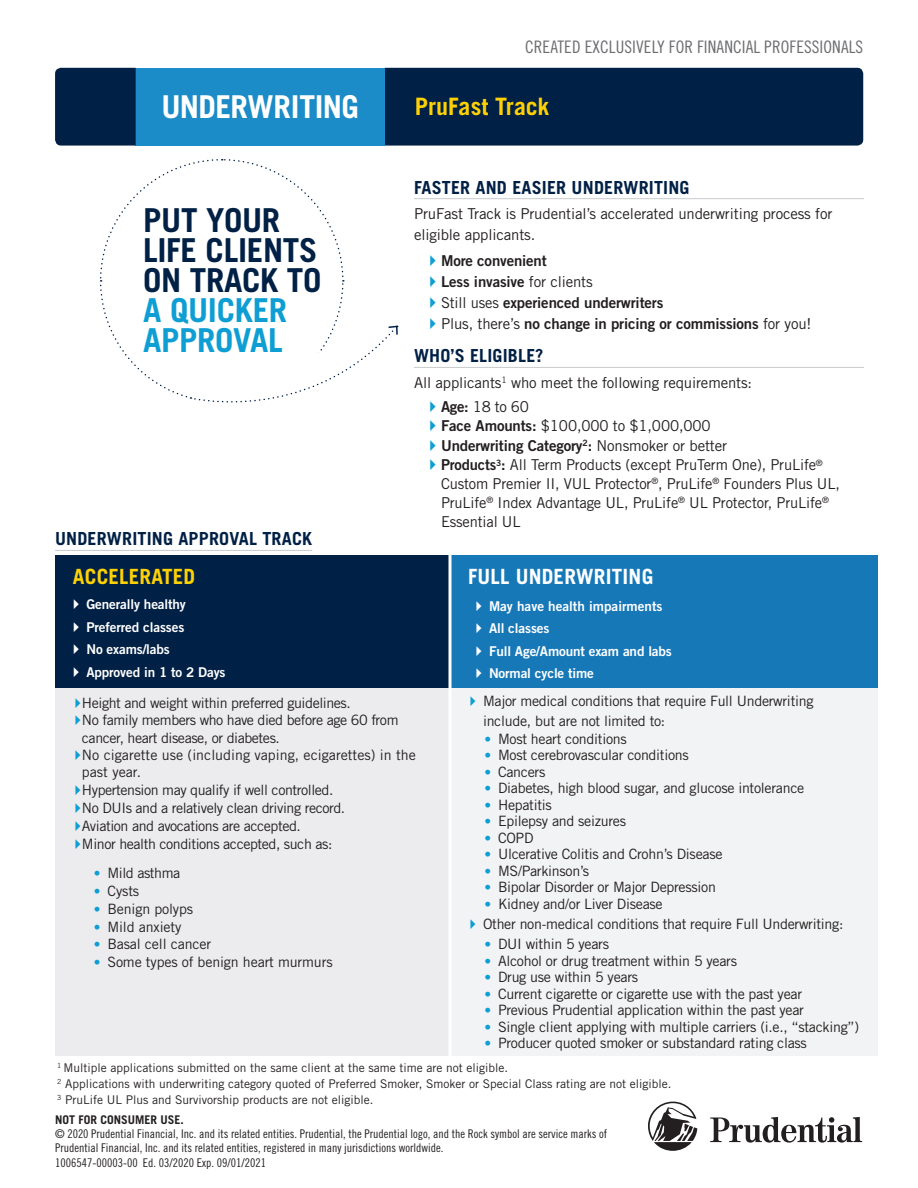
<style>
.page{position:relative;width:918px;height:1188px;background:#fff}
.page>*{position:absolute;margin:0;border:0;box-sizing:border-box;transform-origin:0 0}
.H1_-_head__blue{font:700 33px/30px "Trade Gothic LT Std";letter-spacing:-.01em;color:#002045}
.t1{font:700 31.5px "Trade Gothic LT Std";letter-spacing:-.015em;color:#fff}
.t2{font:700 24px "Trade Gothic LT Std";color:#fed105}
.H3_-_Table_-_Head{font:700 21px "Trade Gothic LT Std";letter-spacing:.01em;color:#fff}
.H3_-_Table_-_Head-2{font:700 21px "Trade Gothic LT Std";letter-spacing:.01em;color:#fed105}
.H2_-_head__dk_blue_w{font:700 18px "Trade Gothic LT Std";letter-spacing:.01em;color:#002045}
.t3{font:17.25px "Trade Gothic LT Std Cn 18";letter-spacing:.005em;color:#6c6d70}
.body{font:15px/18.8px "Trade Gothic LT Std";letter-spacing:-.01em;color:#231f20}
.t4{font:15px "Trade Gothic LT Std Bd 2";letter-spacing:-.01em;color:#231f20}
.t5{font:14.25px/17.1px "Trade Gothic LT Std";letter-spacing:-.02em;color:#231f20}
.t6{font:14.25px/17.1px "Trade Gothic LT Std";color:#231f20}
.t7{font:13.5px "Trade Gothic LT Std Bd 2";letter-spacing:-.01em;color:#fff}
.t8{font:12px/14.4px "Trade Gothic LT Std Cn 18";color:#231f20}
.t9{font:12px "Trade Gothic LT Std";color:#231f20}
.t10{font:700 12px "Trade Gothic LT Std";color:#231f20}
.s1{color:#0e9ed3}
.s2{font-family:"Trade Gothic LT Std"}
.s3{font-family:"Trade Gothic LT Std Bd 2"}
.s4{font-size:13.5px;color:#0e9ed3}
</style>
<div class="page">
<hr style="left:414px;top:367px;width:450px;height:1px;background:#c9cacc">
<div style="left:385px;top:68px;width:478px;height:78px;background:#002045"></div>
<div style="left:136px;top:68px;width:249px;height:78px;background:#1b8cc7"></div>
<div style="left:55px;top:68px;width:81px;height:78px;background:#002045"></div>
<div style="left:55px;top:555px;width:395px;height:133px;background:#002045"></div>
<div style="left:450px;top:555px;width:428px;height:133px;background:#1778b8"></div>
<div style="left:55px;top:688px;width:395px;height:368px;background:#ececee"></div>
<div style="left:450px;top:688px;width:428px;height:368px;background:#f2f3f4"></div>
<svg style="left:448px;top:555px;width:4px;height:133px"></svg>
<hr style="left:448px;top:688px;width:4px;height:368px;background:#fff">
<hr style="left:414px;top:198px;width:450px;height:1px;background:#c9cacc">
<hr style="left:55px;top:550px;width:257px;height:1px;background:#c9cacc">
<svg style="left:100px;top:159px;width:299px;height:244px"></svg>
<svg style="left:648px;top:1102px;width:214px;height:49px"></svg>
<p class="t3" style="left:525px;top:37px;width:340px">CREATED EXCLUSIVELY FOR FINANCIAL PROFESSIONALS</p>
<h1 class="t1" style="left:162px;top:87px;width:199px">UNDERWRITING</h1>
<h1 class="t2" style="left:415px;top:92px;width:136px">PruFast Track</h1>
<h1 class="H1_-_head__blue" style="left:143px;top:205px;width:180px">PUT YOUR<br>LIFE CLIENTS<br>ON TRACK TO<br><span class="s1">A QUICKER<br>APPROVAL</span></h1>
<h2 class="H2_-_head__dk_blue_w" style="left:55px;top:528px;width:259px">UNDERWRITING APPROVAL TRACK</h2>
<h2 class="H2_-_head__dk_blue_w" style="left:414px;top:176px;width:277px">FASTER AND EASIER UNDERWRITING</h2>
<p class="body" style="left:414px;top:203px;width:420px;line-height:21px">PruFast Track is Prudential’s accelerated underwriting process for eligible applicants.</p>
<p class="t4" style="left:441px;top:251px;width:107px">More convenient</p>
<p class="t4" style="left:441px;top:272px;width:153px">Less invasive <span class="s2">for clients</span></p>
<p class="t4" style="left:441px;top:293px;width:224px"><span class="s2">Still uses</span> experienced underwriters</p>
<p class="t4" style="left:441px;top:314px;width:372px"><span class="s2">Plus, there’s</span> no change in pricing or commissions <span class="s2">for you!</span></p>
<h2 class="H2_-_head__dk_blue_w" style="left:414px;top:345px;width:131px">WHO’S ELIGIBLE?</h2>
<p class="body" style="left:414px;top:373px;width:340px">All applicants<sup>1</sup> who meet the following requirements:</p>
<p class="body" style="left:441px;top:397px;width:90px"><span class="s3">Age:</span> 18 to 60</p>
<p class="body" style="left:441px;top:417px;width:271px"><span class="s3">Face Amounts:</span> $100,000 to $1,000,000</p>
<p class="t4" style="left:441px;top:436px;width:288px">Underwriting Category<sup>2</sup>: <span class="s2">Nonsmoker or better</span></p>
<p class="body" style="left:441px;top:456px;width:400px"><span class="s3">Products</span><sup>3</sup><span class="s3">:</span> All Term Products (except PruTerm One), PruLife<sup>® </sup>Custom Premier II, VUL Protector<sup>®</sup>, PruLife<sup>®</sup> Founders Plus UL, PruLife<sup>®</sup> Index Advantage UL, PruLife<sup>®</sup> UL Protector, PruLife<sup>® </sup>Essential UL</p>
<h3 class="H3_-_Table_-_Head-2" style="left:73px;top:563px;width:124px">ACCELERATED</h3>
<p class="t7" style="left:86px;top:596px;width:101px">Generally healthy</p>
<p class="t7" style="left:86px;top:619px;width:99px">Preferred classes</p>
<p class="t7" style="left:86px;top:641px;width:85px">No exams/labs</p>
<p class="t7" style="left:86px;top:664px;width:141px">Approved in 1 to 2 Days</p>
<p class="t5" style="left:82px;top:694px;width:270px">Height and weight within preferred guidelines.</p>
<p class="t5" style="left:82px;top:712px;width:318px">No family members who have died before age 60 from cancer, heart disease, or diabetes.</p>
<p class="t6" style="left:82px;top:747px;width:336px">No cigarette use (including vaping, ecigarettes) in the past year.</p>
<p class="t5" style="left:82px;top:782px;width:253px">Hypertension may qualify if well controlled.</p>
<p class="t5" style="left:82px;top:799px;width:265px">No DUIs and a relatively clean driving record.</p>
<p class="t5" style="left:82px;top:817px;width:221px">Aviation and avocations are accepted.</p>
<p class="t5" style="left:82px;top:835px;width:252px">Minor health conditions accepted, such as:</p>
<p class="t5" style="left:94px;top:864px;width:88px"><span class="s4">•</span> Mild asthma</p>
<p class="t5" style="left:94px;top:882px;width:47px"><span class="s4">•</span> Cysts</p>
<p class="t5" style="left:94px;top:900px;width:101px"><span class="s4">•</span> Benign polyps</p>
<p class="t5" style="left:94px;top:918px;width:89px"><span class="s4">•</span> Mild anxiety</p>
<p class="t5" style="left:94px;top:936px;width:119px"><span class="s4">•</span> Basal cell cancer</p>
<p class="t5" style="left:94px;top:953px;width:240px"><span class="s4">•</span> Some types of benign heart murmurs</p>
<h3 class="H3_-_Table_-_Head" style="left:468px;top:563px;width:187px">FULL UNDERWRITING</h3>
<p class="t7" style="left:489px;top:597px;width:175px">May have health impairments</p>
<p class="t7" style="left:489px;top:620px;width:62px">All classes</p>
<p class="t7" style="left:489px;top:643px;width:184px">Full Age/Amount exam and labs</p>
<p class="t7" style="left:489px;top:665px;width:107px">Normal cycle time</p>
<p class="t5" style="left:483px;top:691px;width:332px;line-height:19.5px">Major medical conditions that require Full Underwriting include, but are not limited to:</p>
<p class="t5" style="left:484px;top:730px;width:144px"><span class="s4">•</span> Most heart conditions</p>
<p class="t5" style="left:484px;top:746px;width:206px"><span class="s4">•</span> Most cerebrovascular conditions</p>
<p class="t5" style="left:484px;top:763px;width:62px"><span class="s4">•</span> Cancers</p>
<p class="t5" style="left:484px;top:779px;width:321px"><span class="s4">•</span> Diabetes, high blood sugar, and glucose intolerance</p>
<p class="t5" style="left:484px;top:796px;width:69px"><span class="s4">•</span> Hepatitis</p>
<p class="t5" style="left:484px;top:812px;width:143px"><span class="s4">•</span> Epilepsy and seizures</p>
<p class="t5" style="left:484px;top:829px;width:51px"><span class="s4">•</span> COPD</p>
<p class="t5" style="left:484px;top:845px;width:240px"><span class="s4">•</span> Ulcerative Colitis and Crohn’s Disease</p>
<p class="t5" style="left:484px;top:862px;width:106px"><span class="s4">•</span> MS/Parkinson’s</p>
<p class="t5" style="left:484px;top:878px;width:233px"><span class="s4">•</span> Bipolar Disorder or Major Depression</p>
<p class="t5" style="left:484px;top:895px;width:180px"><span class="s4">•</span> Kidney and/or Liver Disease</p>
<p class="t5" style="left:483px;top:915px;width:362px">Other non-medical conditions that require Full Underwriting:</p>
<p class="t5" style="left:484px;top:935px;width:126px"><span class="s4">•</span> DUI within 5 years</p>
<p class="t5" style="left:484px;top:952px;width:254px"><span class="s4">•</span> Alcohol or drug treatment within 5 years</p>
<p class="t5" style="left:484px;top:968px;width:155px"><span class="s4">•</span> Drug use within 5 years</p>
<p class="t5" style="left:484px;top:985px;width:319px"><span class="s4">•</span> Current cigarette or cigarette use with the past year</p>
<p class="t5" style="left:484px;top:1001px;width:321px"><span class="s4">•</span> Previous Prudential application within the past year</p>
<p class="t5" style="left:484px;top:1018px;width:376px"><span class="s4">•</span> Single client applying with multiple carriers (i.e., “stacking”)</p>
<p class="t5" style="left:484px;top:1034px;width:324px"><span class="s4">•</span> Producer quoted smoker or substandard rating class</p>
<p class="t9" style="left:57px;top:1061px;width:453px"><sup>1</sup> Multiple applications submitted on the same client at the same time are not eligible.</p>
<p class="t9" style="left:57px;top:1076px;width:616px"><sup>2</sup> Applications with underwriting category quoted of Preferred Smoker, Smoker or Special Class rating are not eligible.</p>
<p class="t9" style="left:57px;top:1092px;width:318px"><sup>3</sup> PruLife UL Plus and Survivorship products are not eligible.</p>
<p class="t10" style="left:55px;top:1112px;width:130px">NOT FOR CONSUMER USE.</p>
<p class="t8" style="left:55px;top:1126px;width:554px">© 2020 Prudential Financial, Inc. and its related entities. Prudential, the Prudential logo, and the Rock symbol are service marks of<br>Prudential Financial, Inc. and its related entities, registered in many jurisdictions worldwide.</p>
<p class="t8" style="left:55px;top:1155px;width:213px">1006547-00003-00 Ed. 03/2020 Exp. 09/01/2021</p>
</div>
